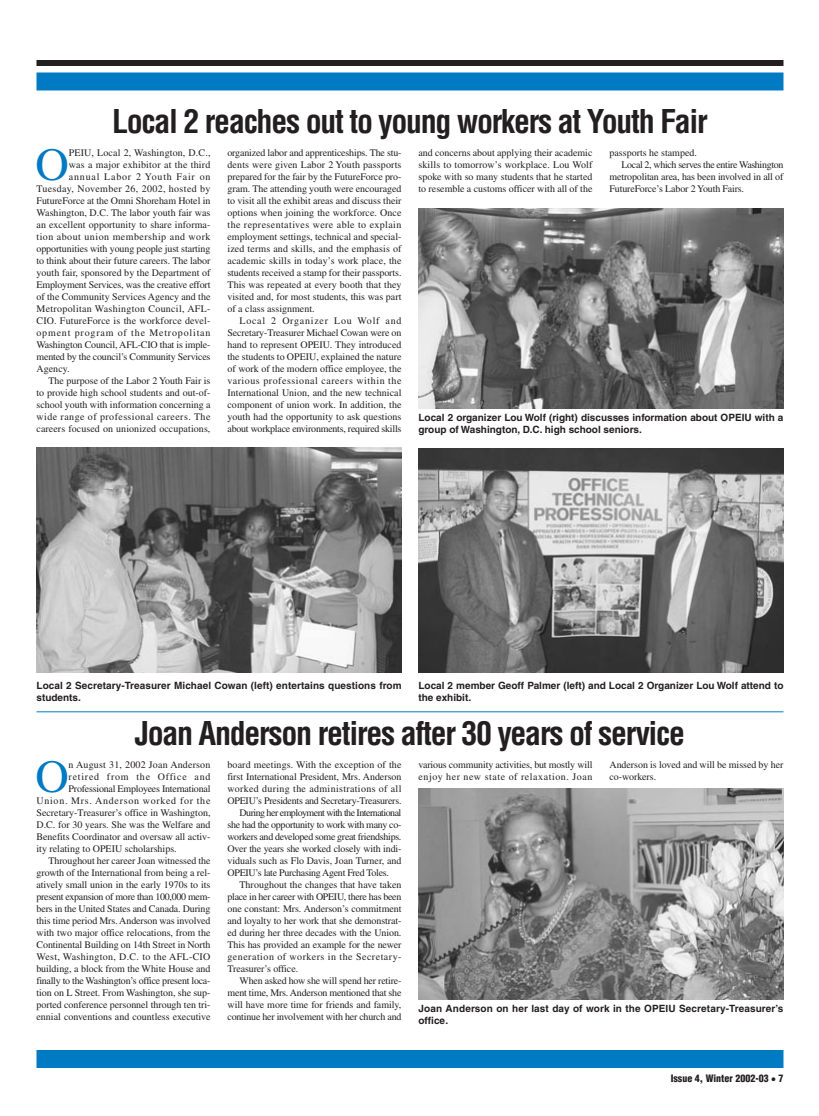
<style>
.page{position:relative;width:819px;height:1116px;background:#fff}
.page>*{position:absolute;margin:0;border:0;box-sizing:border-box;transform-origin:0 0}
.t1{font:46.2px "Times";color:#007ac2}
.t2{font:700 condensed 32px "Helvetica";letter-spacing:-.04em;color:#231f20}
.t3{font:10px/12px "Times";letter-spacing:-.005em;color:#231f20;text-align:justify}
.t4{font:700 10px/12px "Helvetica";color:#231f20}
.t5{font:10px "Times";letter-spacing:-.03em;color:#231f20}
.t6{font:10px "Times";letter-spacing:-.025em;color:#231f20}
.t7{font:10px "Times";letter-spacing:.035em;color:#231f20}
.t8{font:10px "Times";letter-spacing:.03em;color:#231f20}
.t9{font:10px "Times";letter-spacing:.02em;color:#231f20}
.t10{font:10px "Times";letter-spacing:.08em;color:#231f20}
.t11{font:10px "Times";letter-spacing:-.05em;color:#231f20}
.t12{font:10px "Times";letter-spacing:-.035em;color:#231f20}
.t13{font:10px "Times";letter-spacing:.015em;color:#231f20}
.t14{font:10px "Times";letter-spacing:.04em;color:#231f20}
.t15{font:10px "Times";letter-spacing:.05em;color:#231f20}
.t16{font:10px "Times";letter-spacing:.045em;color:#231f20}
.t17{font:10px "Times";letter-spacing:.07em;color:#231f20}
.t18{font:10px "Times";letter-spacing:.075em;color:#231f20}
.t19{font:900 condensed 10px "Helvetica";color:#231f20}
</style>
<div class="page">
<div style="left:36px;top:60px;width:748px;height:6px;background:#231f20"></div>
<div style="left:36px;top:72px;width:748px;height:18px;background:#007ac2"></div>
<div style="left:36px;top:1050px;width:748px;height:18px;background:#007ac2"></div>
<img style="left:418px;top:448px;width:366px;height:225px">
<img style="left:418px;top:208px;width:366px;height:201px">
<img style="left:36px;top:447px;width:366px;height:226px">
<img style="left:418px;top:789px;width:366px;height:211px">
<hr style="left:36px;top:711px;width:748px;height:1px;background:#007ac2">
<h2 class="t2" style="left:112px;top:109px;width:597px">Local 2 reaches out to young workers at Youth Fair</h2>
<h1 class="t1" style="left:35px;top:148px;width:35px">O</h1>
<p class="t3" style="left:69px;top:148px;width:143px">PEIU, Local 2, Washington, D.C.,</p>
<p class="t9" style="left:69px;top:161px;width:143px">was a major exhibitor at the third</p>
<p class="t10" style="left:69px;top:173px;width:143px">annual Labor 2 Youth Fair on</p>
<p class="t7" style="left:36px;top:185px;width:176px">Tuesday, November 26, 2002, hosted by</p>
<p class="t3" style="left:36px;top:196px;width:176px">FutureForce at the Omni Shoreham Hotel in</p>
<p class="t3" style="left:36px;top:208px;width:175px">Washington, D.C. The labor youth fair was</p>
<p class="t3" style="left:36px;top:220px;width:175px">an excellent opportunity to share informa-</p>
<p class="t16" style="left:36px;top:233px;width:175px">tion about union membership and work</p>
<p class="t3" style="left:36px;top:244px;width:175px">opportunities with young people just starting</p>
<p class="t3" style="left:36px;top:256px;width:176px">to think about their future careers. The labor</p>
<p class="t3" style="left:36px;top:268px;width:175px">youth fair, sponsored by the Department of</p>
<p class="t3" style="left:36px;top:280px;width:175px">Employment Services, was the creative effort</p>
<p class="t3" style="left:36px;top:292px;width:176px">of the Community Services Agency and the</p>
<p class="t8" style="left:36px;top:305px;width:176px">Metropolitan Washington Council, AFL-</p>
<p class="t13" style="left:36px;top:317px;width:176px">CIO. FutureForce is the workforce devel-</p>
<p class="t10" style="left:36px;top:329px;width:175px">opment program of the Metropolitan</p>
<p class="t3" style="left:36px;top:340px;width:175px">Washington Council, AFL-CIO that is imple-</p>
<p class="t3" style="left:36px;top:352px;width:175px">mented by the council’s Community Services</p>
<p class="t3" style="left:36px;top:364px;width:35px">Agency.</p>
<p class="t3" style="left:48px;top:376px;width:163px">The purpose of the Labor 2 Youth Fair is</p>
<p class="t3" style="left:36px;top:388px;width:175px">to provide high school students and out-of-</p>
<p class="t3" style="left:36px;top:400px;width:175px">school youth with information concerning a</p>
<p class="t14" style="left:36px;top:413px;width:175px">wide range of professional careers. The</p>
<p class="t3" style="left:36px;top:424px;width:175px">careers focused on unionized occupations,</p>
<p class="t3" style="left:228px;top:148px;width:176px">organized labor and apprenticeships. The stu&shy;dents were given Labor 2 Youth passports prepared for the fair by the FutureForce pro&shy;gram. The attending youth were encouraged to visit all the exhibit areas and discuss their options when joining the workforce. Once the representatives were able to explain employment settings, technical and special&shy;ized terms and skills, and the emphasis of academic skills in today’s work place, the students received a stamp for their passports.<br>This was repeated at every booth that they visited and, for most students, this was part of a class assignment.</p>
<p class="t3" style="left:228px;top:316px;width:176px;text-indent:12px">Local 2 Organizer Lou Wolf and Secretary-Treasurer Michael Cowan were on hand to represent OPEIU. They introduced the students to OPEIU, explained the nature of work of the modern office employee, the various professional careers within the International Union, and the new technical component of union work. In addition, the youth had the opportunity to ask questions about workplace environments, required skills</p>
<p class="t3" style="left:418px;top:148px;width:176px">and concerns about applying their academic skills to tomorrow’s workplace. Lou Wolf spoke with so many students that he started to resemble a customs officer with all of the</p>
<p class="t3" style="left:610px;top:148px;width:89px">passports he stamped.</p>
<p class="t12" style="left:622px;top:161px;width:163px">Local 2, which serves the entire Washington</p>
<p class="t3" style="left:610px;top:172px;width:176px">metropolitan area, has been involved in all of</p>
<p class="t3" style="left:610px;top:184px;width:136px">FutureForce’s Labor 2 Youth Fairs.</p>
<p class="t4" style="left:418px;top:413px;width:366px">Local 2 organizer Lou Wolf (right) discusses information about OPEIU with a group of Washington, D.C. high school seniors.</p>
<p class="t4" style="left:36px;top:681px;width:367px">Local 2 Secretary-Treasurer Michael Cowan (left) entertains questions from students.</p>
<p class="t4" style="left:418px;top:681px;width:367px">Local 2 member Geoff Palmer (left) and Local 2 Organizer Lou Wolf attend to the exhibit.</p>
<h2 class="t2" style="left:135px;top:721px;width:552px">Joan Anderson retires after 30 years of service</h2>
<h1 class="t1" style="left:35px;top:760px;width:35px">O</h1>
<p class="t9" style="left:69px;top:761px;width:143px">n August 31, 2002 Joan Anderson</p>
<p class="t18" style="left:69px;top:773px;width:143px">retired from the Office and</p>
<p class="t6" style="left:69px;top:785px;width:143px">Professional Employees International</p>
<p class="t17" style="left:36px;top:797px;width:175px">Union. Mrs. Anderson worked for the</p>
<p class="t3" style="left:36px;top:808px;width:176px">Secretary-Treasurer’s office in Washington,</p>
<p class="t3" style="left:36px;top:820px;width:175px">D.C. for 30 years. She was the Welfare and</p>
<p class="t3" style="left:36px;top:832px;width:176px">Benefits Coordinator and oversaw all activ-</p>
<p class="t3" style="left:36px;top:844px;width:142px">ity relating to OPEIU scholarships.</p>
<p class="t3" style="left:48px;top:856px;width:163px">Throughout her career Joan witnessed the</p>
<p class="t3" style="left:36px;top:868px;width:176px">growth of the International from being a rel-</p>
<p class="t3" style="left:36px;top:880px;width:175px">atively small union in the early 1970s to its</p>
<p class="t5" style="left:36px;top:893px;width:176px">present expansion of more than 100,000 mem-</p>
<p class="t3" style="left:36px;top:904px;width:175px">bers in the United States and Canada. During</p>
<p class="t3" style="left:36px;top:916px;width:175px">this time period Mrs. Anderson was involved</p>
<p class="t3" style="left:36px;top:928px;width:176px">with two major office relocations, from the</p>
<p class="t3" style="left:36px;top:940px;width:175px">Continental Building on 14th Street in North</p>
<p class="t8" style="left:36px;top:953px;width:176px">West, Washington, D.C. to the AFL-CIO</p>
<p class="t3" style="left:36px;top:964px;width:175px">building, a block from the White House and</p>
<p class="t6" style="left:36px;top:977px;width:175px">finally to the Washington’s office present loca-</p>
<p class="t3" style="left:36px;top:988px;width:175px">tion on L Street. From Washington, she sup-</p>
<p class="t3" style="left:36px;top:1000px;width:175px">ported conference personnel through ten tri-</p>
<p class="t3" style="left:36px;top:1012px;width:176px">ennial conventions and countless executive</p>
<p class="t3" style="left:228px;top:760px;width:175px">board meetings. With the exception of the</p>
<p class="t3" style="left:228px;top:772px;width:175px">first International President, Mrs. Anderson</p>
<p class="t7" style="left:228px;top:785px;width:175px">worked during the administrations of all</p>
<p class="t6" style="left:228px;top:797px;width:176px">OPEIU’s Presidents and Secretary-Treasurers.</p>
<p class="t11" style="left:240px;top:809px;width:163px">During her employment with the International</p>
<p class="t5" style="left:228px;top:821px;width:175px">she had the opportunity to work with many co-</p>
<p class="t5" style="left:228px;top:833px;width:175px">workers and developed some great friendships.</p>
<p class="t3" style="left:228px;top:844px;width:175px">Over the years she worked closely with indi-</p>
<p class="t3" style="left:228px;top:856px;width:176px">viduals such as Flo Davis, Joan Turner, and</p>
<p class="t5" style="left:228px;top:869px;width:163px">OPEIU’s late Purchasing Agent Fred Toles.</p>
<p class="t3" style="left:240px;top:880px;width:164px">Throughout the changes that have taken</p>
<p class="t5" style="left:228px;top:893px;width:175px">place in her career with OPEIU, there has been</p>
<p class="t3" style="left:228px;top:904px;width:176px">one constant: Mrs. Anderson’s commitment</p>
<p class="t3" style="left:228px;top:916px;width:175px">and loyalty to her work that she demonstrat-</p>
<p class="t3" style="left:228px;top:928px;width:175px">ed during her three decades with the Union.</p>
<p class="t3" style="left:228px;top:940px;width:175px">This has provided an example for the newer</p>
<p class="t15" style="left:228px;top:953px;width:176px">generation of workers in the Secretary-</p>
<p class="t3" style="left:228px;top:964px;width:72px">Treasurer’s office.</p>
<p class="t3" style="left:240px;top:976px;width:164px">When asked how she will spend her retire-</p>
<p class="t3" style="left:228px;top:988px;width:176px">ment time, Mrs. Anderson mentioned that she</p>
<p class="t3" style="left:228px;top:1000px;width:175px">will have more time for friends and family,</p>
<p class="t3" style="left:228px;top:1012px;width:175px">continue her involvement with her church and</p>
<p class="t3" style="left:418px;top:760px;width:175px">various community activities, but mostly will enjoy her new state of relaxation. Joan</p>
<p class="t3" style="left:610px;top:760px;width:175px">Anderson is loved and will be missed by her co-workers.</p>
<p class="t4" style="left:418px;top:1003px;width:366px">Joan Anderson on her last day of work in the OPEIU Secretary-Treasurer’s office.</p>
<p class="t19" style="left:671px;top:1074px;width:114px">Issue 4, Winter 2002-03 • 7</p>
</div>
